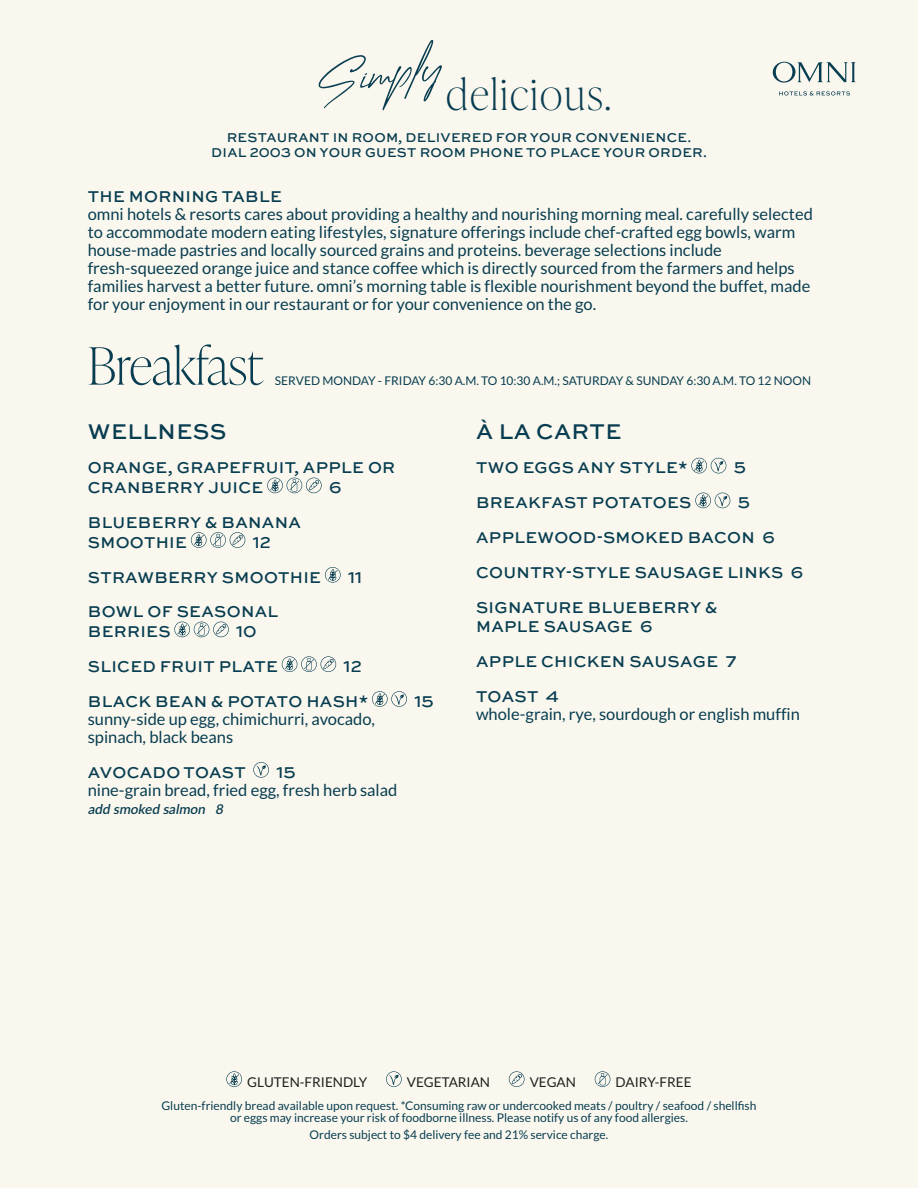
<style>
.page{position:relative;width:918px;height:1188px;background:#faf8ee}
.page>*{position:absolute;margin:0;border:0;box-sizing:border-box;transform-origin:0 0}
.t1{font:59.85px "Creattion";color:#083d51}
.t2{font:100 51.3px "Ivy Presto Display";color:#083d51}
.t3{font:100 42.3px "Ivy Presto Display";letter-spacing:.05em;color:#083d51}
.SUBHEAD{font:500 22.5px "Sweet Sans Pro";letter-spacing:.02em;color:#083d51}
.Paragraph_Style_1{font:16.5px/18px "Lato";color:#083d51}
.ITEM{font:500 16.5px/19.8px "Sweet Sans Pro";letter-spacing:.02em;color:#083d51}
.DESCRIPTION{font:16.5px/18px "Lato";color:#083d51}
.t4{font:500 13.5px/15px "Sweet Sans Pro";letter-spacing:.02em;color:#083d51;text-align:center}
.t5{font:13.5px "Lato";color:#231f20}
.DESCRIPTION-2{font:italic 600 13.5px "Lato";color:#083d51}
.t6{font:12px/12px "Lato";color:#083d51;text-align:center}
</style>
<div class="page">
<svg style="left:773px;top:62px;width:82px;height:21px"></svg>
<svg style="left:779px;top:91px;width:71px;height:5px"></svg>
<svg style="left:226px;top:1071px;width:16px;height:16px"></svg>
<svg style="left:386px;top:1071px;width:16px;height:16px"></svg>
<svg style="left:509px;top:1071px;width:16px;height:16px"></svg>
<svg style="left:595px;top:1071px;width:15px;height:16px"></svg>
<svg style="left:267px;top:478px;width:55px;height:15px"></svg>
<svg style="left:191px;top:532px;width:54px;height:16px"></svg>
<svg style="left:325px;top:567px;width:16px;height:16px"></svg>
<svg style="left:174px;top:622px;width:55px;height:15px"></svg>
<svg style="left:282px;top:656px;width:54px;height:16px"></svg>
<svg style="left:372px;top:691px;width:35px;height:16px"></svg>
<svg style="left:253px;top:762px;width:16px;height:16px"></svg>
<svg style="left:691px;top:458px;width:35px;height:15px"></svg>
<svg style="left:695px;top:493px;width:35px;height:15px"></svg>
<p class="t1" style="left:314px;top:49px;width:129px;rotate:-7deg">Simply</p>
<p class="t3" style="left:446px;top:65px;width:166px">delicious.</p>
<p class="t4" style="left:211px;top:130px;width:497px">RESTAURANT IN ROOM, DELIVERED FOR YOUR CONVENIENCE.<br>DIAL 2003 ON YOUR GUEST ROOM PHONE TO PLACE YOUR ORDER.</p>
<p class="ITEM" style="left:88px;top:186px;width:195px">THE MORNING TABLE</p>
<p class="Paragraph_Style_1" style="left:88px;top:205px;width:727px">omni hotels &amp; resorts cares about providing a healthy and nourishing morning meal. carefully selected to accommodate modern eating lifestyles, signature offerings include chef-crafted egg bowls, warm house-made pastries and locally sourced grains and proteins. beverage selections include fresh-squeezed orange juice and stance coffee which is directly sourced from the farmers and helps families harvest a better future. omni’s morning table is flexible nourishment beyond the buffet, made for your enjoyment in our restaurant or for your convenience on the go.</p>
<p class="t2" style="left:88px;top:329px;width:177px">Breakfast</p>
<p class="t6" style="left:275px;top:374px;width:538px">SERVED MONDAY - FRIDAY 6:30 A.M. TO 10:30 A.M.; SATURDAY &amp; SUNDAY 6:30 A.M. TO 12 NOON</p>
<p class="SUBHEAD" style="left:88px;top:415px;width:140px">WELLNESS</p>
<p class="ITEM" style="left:88px;top:457px;width:309px">ORANGE, GRAPEFRUIT, APPLE OR<br>CRANBERRY JUICE</p>
<p class="ITEM" style="left:329px;top:477px;width:14px">6</p>
<p class="ITEM" style="left:88px;top:512px;width:215px">BLUEBERRY &amp; BANANA<br>SMOOTHIE</p>
<p class="ITEM" style="left:253px;top:532px;width:20px">12</p>
<p class="ITEM" style="left:88px;top:566px;width:235px">STRAWBERRY SMOOTHIE</p>
<p class="ITEM" style="left:348px;top:566px;width:16px">11</p>
<p class="ITEM" style="left:88px;top:601px;width:192px">BOWL OF SEASONAL<br>BERRIES</p>
<p class="ITEM" style="left:236px;top:621px;width:22px">10</p>
<p class="ITEM" style="left:88px;top:656px;width:191px">SLICED FRUIT PLATE</p>
<p class="ITEM" style="left:344px;top:656px;width:20px">12</p>
<p class="ITEM" style="left:88px;top:691px;width:282px">BLACK BEAN &amp; POTATO HASH*</p>
<p class="ITEM" style="left:414px;top:691px;width:21px">15</p>
<p class="DESCRIPTION" style="left:88px;top:710px;width:289px">sunny-side up egg, chimichurri, avocado, spinach, black beans</p>
<p class="ITEM" style="left:88px;top:761px;width:159px">AVOCADO TOAST</p>
<p class="ITEM" style="left:276px;top:761px;width:21px">15</p>
<p class="DESCRIPTION" style="left:88px;top:781px;width:311px">nine-grain bread, fried egg, fresh herb salad</p>
<p class="DESCRIPTION-2" style="left:88px;top:799px;width:140px">add smoked salmon 8</p>
<p class="SUBHEAD" style="left:476px;top:415px;width:147px">À LA CARTE</p>
<p class="ITEM" style="left:476px;top:457px;width:213px">TWO EGGS ANY STYLE*</p>
<p class="ITEM" style="left:734px;top:457px;width:14px">5</p>
<p class="ITEM" style="left:476px;top:492px;width:217px">BREAKFAST POTATOES</p>
<p class="ITEM" style="left:738px;top:492px;width:14px">5</p>
<p class="ITEM" style="left:476px;top:527px;width:300px">APPLEWOOD-SMOKED BACON 6</p>
<p class="ITEM" style="left:476px;top:562px;width:329px">COUNTRY-STYLE SAUSAGE LINKS 6</p>
<p class="ITEM" style="left:476px;top:596px;width:243px">SIGNATURE BLUEBERRY &amp;<br>MAPLE SAUSAGE 6</p>
<p class="ITEM" style="left:476px;top:651px;width:262px">APPLE CHICKEN SAUSAGE 7</p>
<p class="ITEM" style="left:476px;top:686px;width:84px">TOAST 4</p>
<p class="DESCRIPTION" style="left:476px;top:705px;width:325px">whole-grain, rye, sourdough or english muffin</p>
<p class="t5" style="left:247px;top:1075px;width:122px">GLUTEN-FRIENDLY</p>
<p class="t5" style="left:407px;top:1075px;width:85px">VEGETARIAN</p>
<p class="t5" style="left:530px;top:1075px;width:48px">VEGAN</p>
<p class="t5" style="left:616px;top:1075px;width:78px">DAIRY-FREE</p>
<p class="t6" style="left:162px;top:1099px;width:597px">Gluten-friendly bread available upon request. *Consuming raw or undercooked meats / poultry / seafood / shellfish or eggs may increase your risk of foodborne illness. Please notify us of any food allergies.</p>
<p class="t6" style="left:310px;top:1129px;width:300px">Orders subject to $4 delivery fee and 21% service charge.</p>
</div>
